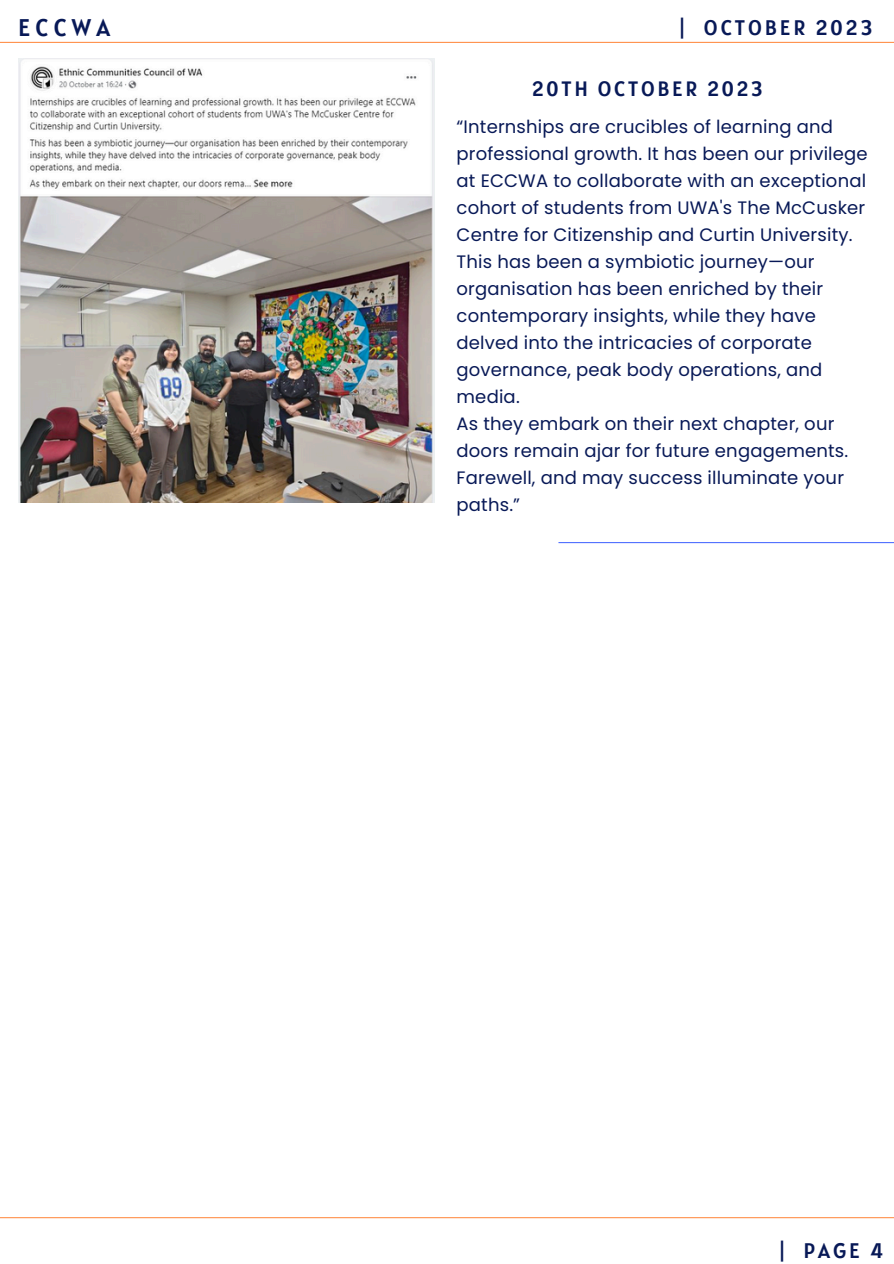
<style>
.page{position:relative;width:894px;height:1264px;background:#fff}
.page>*{position:absolute;margin:0;border:0;box-sizing:border-box;transform-origin:0 0}
.t1{font:24px "Alatsi";letter-spacing:.225em;color:#081957}
.t2{font:21px "Alatsi";letter-spacing:.145em;color:#081957}
.t3{font:20.7px "Alatsi";letter-spacing:.14em;color:#081957}
.t4{font:18px/27px "Poppins";letter-spacing:.01em;color:#081957}
</style>
<div class="page">
<hr style="left:558px;top:542px;width:335px;height:1px;background:#5271ff">
<hr style="left:0;top:1217px;width:893px;height:1px;background:#ff914d">
<hr style="left:0;top:42px;width:893px;height:1px;background:#ff914d">
<img style="left:18px;top:58px;width:416px;height:444px">
<p class="t1" style="left:18px;top:12px;width:93px">ECCWA</p>
<h2 class="t2" style="left:677px;top:14px;width:196px">| OCTOBER 2023</h2>
<h2 class="t3" style="left:532px;top:75px;width:232px">20TH OCTOBER 2023</h2>
<p class="t4" style="left:456px;top:113px;width:412px">“Internships are crucibles of learning and professional growth. It has been our privilege at ECCWA to collaborate with an exceptional cohort of students from UWA's The McCusker Centre for Citizenship and Curtin University.</p>
<p class="t4" style="left:456px;top:248px;width:368px">This has been a symbiotic journey—our organisation has been enriched by their contemporary insights, while they have delved into the intricacies of corporate governance, peak body operations, and media.</p>
<p class="t4" style="left:456px;top:410px;width:393px">As they embark on their next chapter, our doors remain ajar for future engagements.<br>Farewell, and may success illuminate your paths.”</p>
<h2 class="t2" style="left:777px;top:1236px;width:107px">| PAGE 4</h2>
</div>
